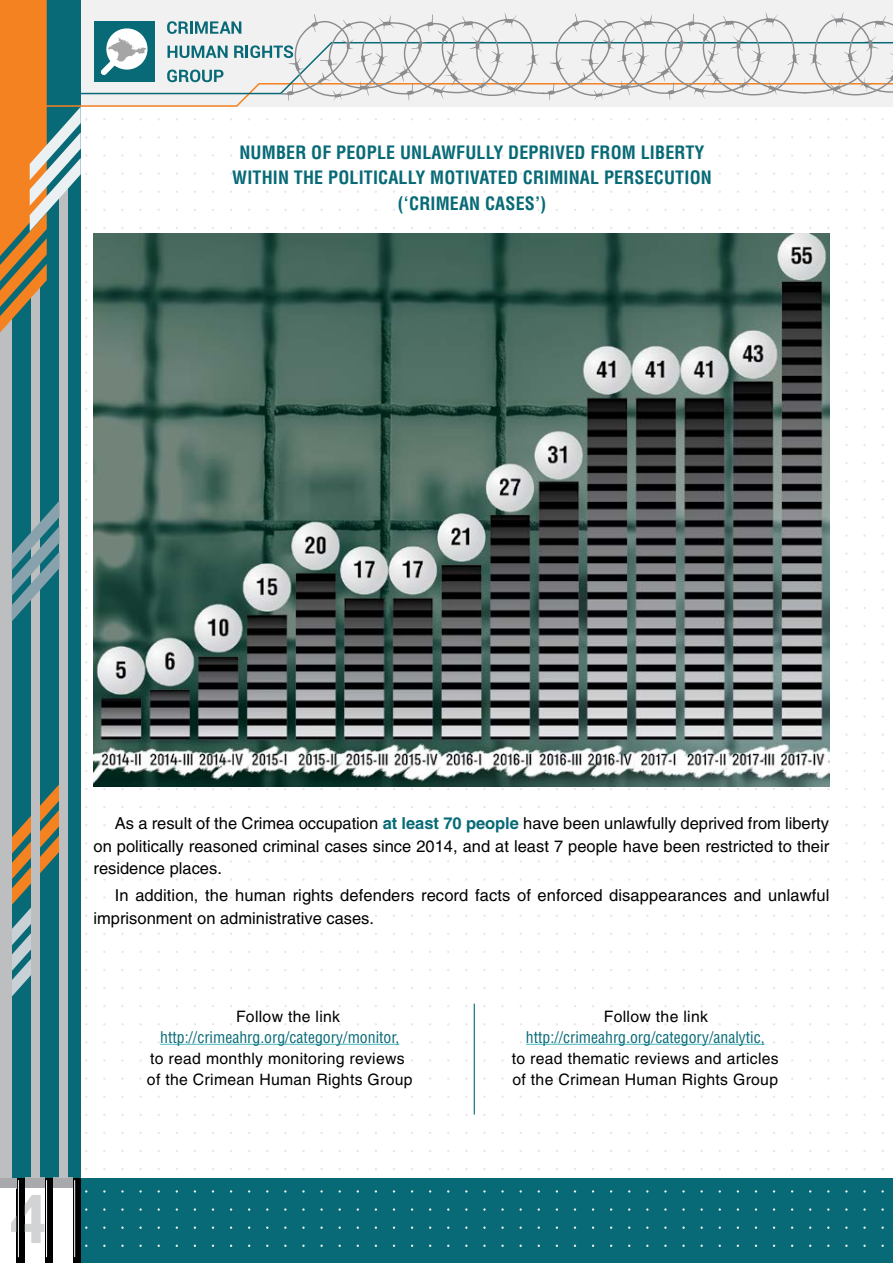
<style>
.page{position:relative;width:893px;height:1263px;background:#fff}
.page>*{position:absolute;margin:0;border:0;box-sizing:border-box;transform-origin:0 0}
.t1{font:700 18px/25.5px "AG Letterica Condensed C";letter-spacing:.01em;color:#076a76;text-align:center}
.t2{font:16.5px/22.5px "AG Letterica C";color:#000;text-align:justify}
.t3{font:15.75px/21px "AG Letterica C";letter-spacing:.02em;color:#000}
.t4{font:15.75px "AG Letterica Condensed C";color:#076a76}
.s1{font-weight:700;color:#076a76}
</style>
<div class="page">
<div style="left:0;top:1178px;width:893px;height:85px;background:#076a76"></div>
<div style="left:0;top:0;width:81px;height:1263px;background:#076a76"></div>
<svg style="left:12px;top:784px;width:47px;height:212px"></svg>
<svg style="left:73px;top:1178px;width:8px;height:85px"></svg>
<hr style="left:74px;top:1180px;width:1px;height:77px;background:#fff">
<div style="left:44px;top:1178px;width:9px;height:85px;background:#000"></div>
<hr style="left:46px;top:1180px;width:1px;height:77px;background:#fff">
<svg style="left:16px;top:1178px;width:9px;height:85px"></svg>
<hr style="left:18px;top:1180px;width:1px;height:77px;background:#fff">
<div style="left:53px;top:1178px;width:20px;height:10px;background:#a7a9ac"></div>
<div style="left:25px;top:1178px;width:19px;height:10px;background:#a7a9ac"></div>
<div style="left:0;top:1178px;width:16px;height:10px;background:#a7a9ac"></div>
<div style="left:53px;top:1188px;width:20px;height:75px;background:#fff"></div>
<div style="left:25px;top:1188px;width:19px;height:75px;background:#fff"></div>
<div style="left:0;top:1188px;width:16px;height:75px;background:#fff"></div>
<div style="left:59px;top:189px;width:9px;height:989px;background:#bcbec0"></div>
<div style="left:31px;top:286px;width:9px;height:892px;background:#bcbec0"></div>
<div style="left:0;top:320px;width:12px;height:858px;background:#bcbec0"></div>
<svg style="left:12px;top:501px;width:47px;height:120px"></svg>
<svg style="left:0;top:0;width:893px;height:347px"></svg>
<svg style="left:46px;top:41px;width:227px;height:54px"></svg>
<svg style="left:377px;top:10px;width:18px;height:9px"></svg>
<svg style="left:426px;top:10px;width:8px;height:9px"></svg>
<svg style="left:311px;top:10px;width:12px;height:9px"></svg>
<svg style="left:501px;top:10px;width:17px;height:9px"></svg>
<svg style="left:462px;top:10px;width:12px;height:9px"></svg>
<svg style="left:638px;top:10px;width:18px;height:8px"></svg>
<svg style="left:572px;top:10px;width:7px;height:8px"></svg>
<svg style="left:762px;top:10px;width:17px;height:8px"></svg>
<svg style="left:723px;top:10px;width:24px;height:8px"></svg>
<svg style="left:687px;top:10px;width:24px;height:8px"></svg>
<svg style="left:542px;top:18px;width:262px;height:84px"></svg>
<svg style="left:830px;top:10px;width:18px;height:8px"></svg>
<svg style="left:874px;top:10px;width:12px;height:8px"></svg>
<svg style="left:804px;top:18px;width:89px;height:84px"></svg>
<svg style="left:11px;top:1217px;width:5px;height:15px"></svg>
<svg style="left:25px;top:1195px;width:19px;height:48px"></svg>
<div style="left:94px;top:21px;width:61px;height:61px;background:#076a76"></div>
<svg style="left:101px;top:28px;width:47px;height:47px"></svg>
<svg style="left:108px;top:37px;width:38px;height:29px"></svg>
<svg style="left:167px;top:21px;width:11px;height:13px"></svg>
<svg style="left:179px;top:21px;width:16px;height:13px"></svg>
<svg style="left:195px;top:21px;width:23px;height:13px"></svg>
<svg style="left:220px;top:21px;width:11px;height:13px"></svg>
<svg style="left:167px;top:46px;width:11px;height:12px"></svg>
<svg style="left:180px;top:46px;width:24px;height:12px"></svg>
<svg style="left:206px;top:46px;width:11px;height:12px"></svg>
<svg style="left:218px;top:46px;width:14px;height:12px"></svg>
<svg style="left:231px;top:21px;width:10px;height:13px"></svg>
<svg style="left:234px;top:46px;width:16px;height:12px"></svg>
<svg style="left:250px;top:45px;width:22px;height:13px"></svg>
<svg style="left:273px;top:19px;width:271px;height:83px"></svg>
<svg style="left:167px;top:64px;width:11px;height:20px"></svg>
<svg style="left:179px;top:64px;width:21px;height:20px"></svg>
<svg style="left:202px;top:64px;width:12px;height:20px"></svg>
<svg style="left:214px;top:70px;width:9px;height:12px"></svg>
<hr style="left:160px;top:1044px;width:239px;height:1px;background:#4bb9c2">
<hr style="left:526px;top:1044px;width:239px;height:1px;background:#4bb9c2">
<img style="left:94px;top:234px;width:735px;height:552px">
<hr style="left:474px;top:1003px;width:1px;height:111px;background:#076a76">
<p class="t1" style="left:232px;top:139px;width:481px">NUMBER OF PEOPLE UNLAWFULLY DEPRIVED FROM LIBERTY<br>WITHIN THE POLITICALLY MOTIVATED CRIMINAL PERSECUTION (‘CRIMEAN CASES’)</p>
<p class="t2" style="left:94px;top:812px;width:737px;text-indent:21px">As a result of the Crimea occupation <span class="s1">at least 70 people</span> have been unlawfully deprived from liberty on politically reasoned criminal cases since 2014, and at least 7 people have been restricted to their residence places.</p>
<p class="t2" style="left:94px;top:884px;width:737px;text-indent:21px">In addition, the human rights defenders record facts of enforced disappearances and unlawful imprisonment on administrative cases.</p>
<p class="t3" style="left:236px;top:1006px;width:106px">Follow the link</p>
<p class="t4" style="left:160px;top:1028px;width:241px">http://crimeahrg.org/category/monitor,</p>
<p class="t3" style="left:147px;top:1048px;width:267px">to read monthly monitoring reviews of the Crimean Human Rights Group</p>
<p class="t3" style="left:604px;top:1006px;width:106px">Follow the link</p>
<p class="t4" style="left:526px;top:1028px;width:240px">http://crimeahrg.org/category/analytic,</p>
<p class="t3" style="left:512px;top:1048px;width:268px">to read thematic reviews and articles of the Crimean Human Rights Group</p>
</div>
